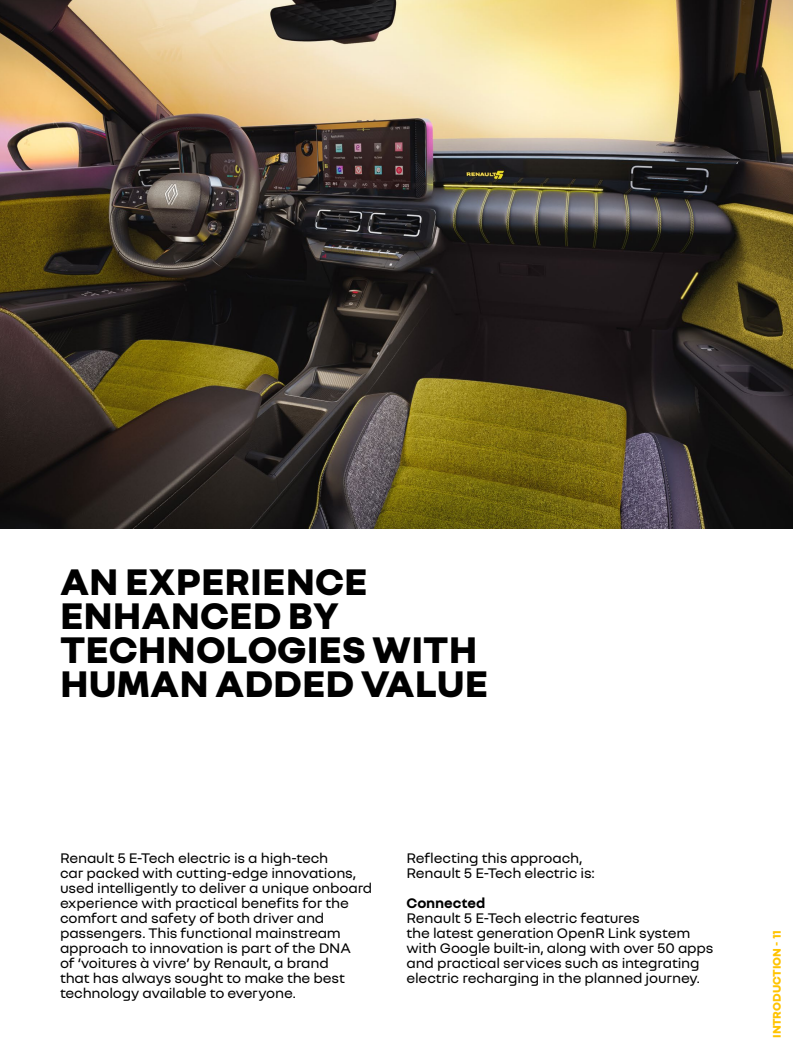
<style>
.page{position:relative;width:793px;height:1058px;background:#fff}
.page>*{position:absolute;margin:0;border:0;box-sizing:border-box;transform-origin:0 0}
.t1{font:800 40px/34px "Nouvel R";color:#000}
.t2{font:15px/15px "Nouvel R";letter-spacing:-.015em;color:#000}
.t3{font:700 15px "Nouvel R";letter-spacing:-.005em;color:#000}
.t4{font:800 12px "Nouvel R";letter-spacing:-.01em;color:#ffc300}
</style>
<div class="page">
<img style="left:0;top:0;width:793px;height:529px">
<h1 class="t1" style="left:60px;top:562px;width:430px">AN EXPERIENCE<br>ENHANCED BY<br>TECHNOLOGIES WITH<br>HUMAN ADDED VALUE</h1>
<p class="t2" style="left:60px;top:850px;width:314px">Renault 5 E-Tech electric is a high-tech<br>car packed with cutting-edge innovations, used intelligently to deliver a unique onboard experience with practical benefits for the comfort and safety of both driver and passengers. This functional mainstream approach to innovation is part of the DNA<br>of ‘voitures à vivre’ by Renault, a brand<br>that has always sought to make the best technology available to everyone.</p>
<p class="t2" style="left:406px;top:850px;width:190px">Reflecting this approach,<br>Renault 5 E-Tech electric is:</p>
<p class="t3" style="left:407px;top:893px;width:80px">Connected</p>
<p class="t2" style="left:407px;top:910px;width:308px">Renault 5 E-Tech electric features<br>the latest generation OpenR Link system with Google built-in, along with over 50 apps and practical services such as integrating electric recharging in the planned journey.</p>
<p class="t4" style="left:769px;top:1038px;width:109px;rotate:-90deg">INTRODUCTION - 11</p>
</div>
